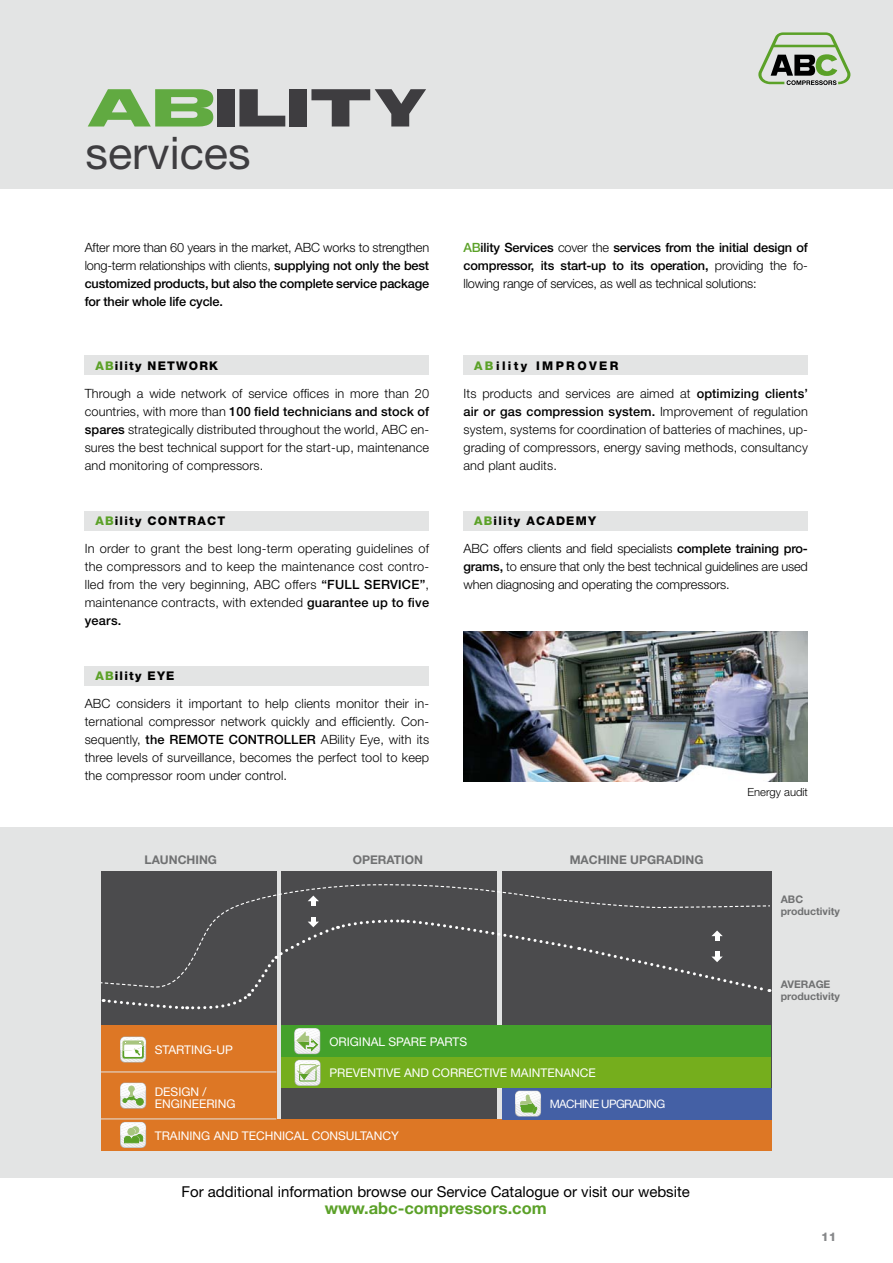
<style>
.page{position:relative;width:893px;height:1263px;background:#fff}
.page>*{position:absolute;margin:0;border:0;box-sizing:border-box;transform-origin:0 0}
.t1{font:700 60px "TS Block";color:#3e3d40}
.t2{font:45px "Helvetica Neue";color:#3e3d40}
.t3{font:700 16.5px "Helvetica Neue";color:#5ba128}
.t4{font:15px "Helvetica Neue";color:#000}
.t5{font:300 12.75px/18px "Helvetica Neue";letter-spacing:.01em;color:#000;text-align:justify}
.t6{font:500 12.75px/18px "Helvetica Neue";letter-spacing:-.015em;color:#000;text-align:justify}
.t7{font:12px/12px "Helvetica Neue";color:#fff}
.t8{font:800 12px "Helvetica Neue";letter-spacing:.1em;color:#000}
.t9{font:700 12px "Helvetica Neue";color:#707172}
.t10{font:800 12px "Helvetica Neue";letter-spacing:.2em;color:#000}
.t11{font:800 12px "Helvetica Neue";color:#87888a}
.t12{font:11.7px "Helvetica Neue";letter-spacing:-.05em;color:#fff}
.t13{font:300 11.25px "Helvetica Neue";color:#000}
.t14{font:700 10.5px/12px "Helvetica Neue";color:#707172}
.s1{color:#61aa41}
.s2{font-weight:300}
.s3{color:#5ba128}
.s4{font-weight:500}
</style>
<div class="page">
<div style="left:0;top:0;width:893px;height:188px;background:#e3e4e4"></div>
<svg style="left:758px;top:32px;width:92px;height:53px"></svg>
<div style="left:463px;top:355px;width:345px;height:20px;background:#e3e4e4"></div>
<div style="left:463px;top:511px;width:345px;height:19px;background:#e3e4e4"></div>
<div style="left:0;top:827px;width:893px;height:351px;background:#e3e4e4"></div>
<div style="left:85px;top:355px;width:344px;height:20px;background:#e3e4e4"></div>
<div style="left:85px;top:511px;width:344px;height:19px;background:#e3e4e4"></div>
<div style="left:85px;top:666px;width:344px;height:20px;background:#e3e4e4"></div>
<div style="left:101px;top:871px;width:175px;height:279px;background:#4b4b4d"></div>
<div style="left:502px;top:871px;width:269px;height:279px;background:#4b4b4d"></div>
<div style="left:282px;top:871px;width:215px;height:279px;background:#4b4b4d"></div>
<div style="left:101px;top:1119px;width:670px;height:31px;background:#dd7725"></div>
<div style="left:101px;top:1025px;width:175px;height:47px;background:#dd7725"></div>
<div style="left:502px;top:1088px;width:269px;height:31px;background:#4460a5"></div>
<svg style="left:515px;top:1090px;width:26px;height:27px"></svg>
<svg style="left:516px;top:1091px;width:24px;height:25px"></svg>
<svg style="left:120px;top:1036px;width:26px;height:26px"></svg>
<svg style="left:121px;top:1037px;width:25px;height:25px"></svg>
<div style="left:282px;top:1057px;width:489px;height:31px;background:#75ae1d"></div>
<div style="left:282px;top:1025px;width:489px;height:32px;background:#44a12b"></div>
<svg style="left:294px;top:1028px;width:26px;height:26px"></svg>
<svg style="left:295px;top:1029px;width:25px;height:24px"></svg>
<svg style="left:295px;top:1060px;width:26px;height:26px"></svg>
<svg style="left:295px;top:1060px;width:25px;height:25px"></svg>
<svg style="left:120px;top:1122px;width:26px;height:26px"></svg>
<svg style="left:121px;top:1122px;width:25px;height:25px"></svg>
<div style="left:101px;top:1072px;width:175px;height:47px;background:#dd7725"></div>
<svg style="left:120px;top:1082px;width:26px;height:27px"></svg>
<svg style="left:121px;top:1083px;width:25px;height:25px"></svg>
<hr style="left:101px;top:1071px;width:175px;height:1px;background:#e3e4e4">
<hr style="left:101px;top:1118px;width:175px;height:1px;background:#e3e4e4">
<svg style="left:103px;top:884px;width:667px;height:127px"></svg>
<img style="left:463px;top:631px;width:345px;height:150px">
<h1 class="t1" style="left:86px;top:81px;width:344px"><span class="s1">Ab</span>ility</h1>
<h2 class="t2" style="left:86px;top:126px;width:166px">services</h2>
<p class="t6" style="left:85px;top:238px;width:346px"><span class="s2">After more than 60 years in the market, ABC works to strengthen long-term relationships with clients,</span> supplying not only the best customized products, but also the complete service package for their whole life cycle.</p>
<p class="t6" style="left:463px;top:238px;width:346px"><span class="s3">AB</span>ility Services <span class="s2">cover the</span> services from the initial design of compressor, its start-up to its operation, <span class="s2">providing the fo&shy;llowing range of services, as well as technical solutions:</span></p>
<p class="t8" style="left:95px;top:358px;width:124px"><span class="s3">AB</span>ility NETWORK</p>
<p class="t5" style="left:85px;top:384px;width:346px">Through a wide network of service offices in more than 20 countries, with more than <span class="s4">100 field technicians and stock of spares</span> strategically distributed throughout the world, ABC en&shy;sures the best technical support for the start-up, maintenance and monitoring of compressors.</p>
<p class="t8" style="left:95px;top:514px;width:131px"><span class="s3">AB</span>ility CONTRACT</p>
<p class="t5" style="left:85px;top:539px;width:346px">In order to grant the best long-term operating guidelines of the compressors and to keep the maintenance cost contro&shy;lled from the very beginning, ABC offers <span class="s4">“FULL SERVICE”</span>, maintenance contracts, with extended <span class="s4">guarantee up to five years.</span></p>
<p class="t8" style="left:95px;top:669px;width:81px"><span class="s3">AB</span>ility EYE</p>
<p class="t5" style="left:85px;top:694px;width:346px">ABC considers it important to help clients monitor their in&shy;ternational compressor network quickly and efficiently. Con&shy;sequently, <span class="s4">the REMOTE CONTROLLER</span> ABility Eye, with its three levels of surveillance, becomes the perfect tool to keep the compressor room under control.</p>
<p class="t10" style="left:474px;top:359px;width:146px"><span class="s3">AB</span>ility IMPROVER</p>
<p class="t5" style="left:463px;top:384px;width:346px">Its products and services are aimed at <span class="s4">optimizing clients’ air or gas compression system.</span> Improvement of regulation system, systems for coordination of batteries of machines, up&shy;grading of compressors, energy saving methods, consultancy and plant audits.</p>
<p class="t8" style="left:474px;top:514px;width:123px"><span class="s3">AB</span>ility ACADEMY</p>
<p class="t5" style="left:463px;top:539px;width:346px">ABC offers clients and field specialists <span class="s4">complete training pro&shy;grams,</span> to ensure that only the best technical guidelines are used when diagnosing and operating the compressors.</p>
<p class="t13" style="left:747px;top:785px;width:62px">Energy audit</p>
<p class="t9" style="left:145px;top:852px;width:74px">LAUNCHING</p>
<p class="t9" style="left:353px;top:852px;width:72px">OPERATION</p>
<p class="t9" style="left:570px;top:852px;width:135px">MACHINE UPGRADING</p>
<p class="t7" style="left:155px;top:1044px;width:80px">STARTING-UP</p>
<p class="t7" style="left:155px;top:1085px;width:82px">DESIGN /<br>ENGINEERING</p>
<p class="t7" style="left:329px;top:1035px;width:139px">ORIGINAL SPARE PARTS</p>
<p class="t7" style="left:329px;top:1066px;width:268px">PREVENTIVE AND CORRECTIVE MAINTENANCE</p>
<p class="t12" style="left:550px;top:1097px;width:117px">MACHINE UPGRADING</p>
<p class="t7" style="left:155px;top:1130px;width:245px">TRAINING AND TECHNICAL CONSULTANCY</p>
<p class="t4" style="left:182px;top:1183px;width:510px">For additional information browse our Service Catalogue or visit our website</p>
<p class="t3" style="left:325px;top:1198px;width:224px">www.abc-compressors.com</p>
<p class="t14" style="left:781px;top:893px;width:61px">ABC productivity</p>
<p class="t14" style="left:781px;top:978px;width:61px">AVERAGE productivity</p>
<p class="t11" style="left:821px;top:1230px;width:17px">11</p>
</div>
